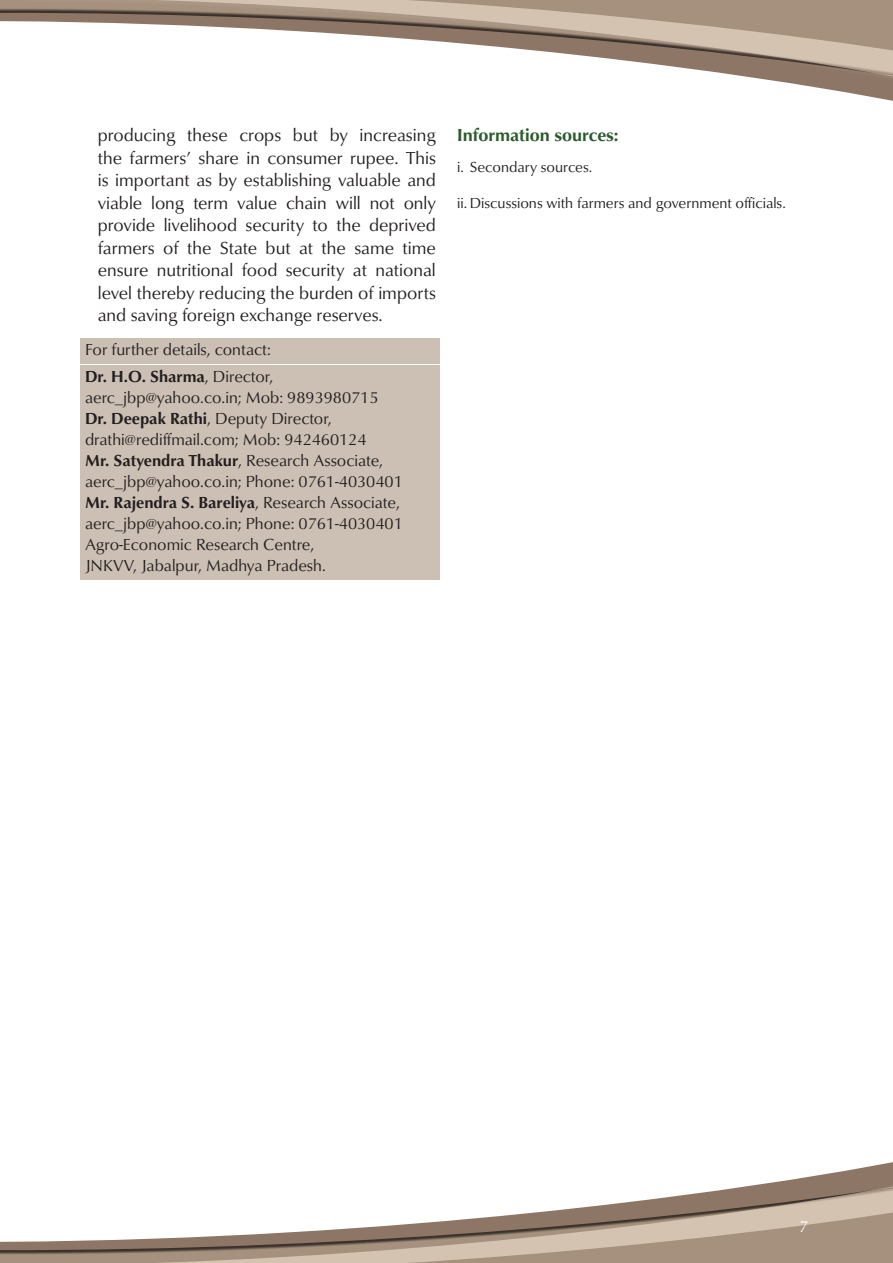
<style>
.page{position:relative;width:893px;height:1263px;background:#fff}
.page>*{position:absolute;margin:0;border:0;box-sizing:border-box;transform-origin:0 0}
.t1{font:18px/22.5px "Classico URW";color:#231f20;text-align:justify}
.Heading_1{font:700 18px "Classico URW";color:#2b5b2d}
.CONTACTION_DETAILS{font:16.5px/21px "Classico URW";color:#231f20}
.t2{font:16.5px "Classico URW";color:#fff}
.t3{font:15px "Classico URW";color:#231f20}
.s1{font-weight:700}
</style>
<div class="page">
<div style="left:0;top:0;width:893px;height:94px;background:#231f20;opacity:.75"></div>
<div style="left:0;top:1168px;width:893px;height:95px;background:#231f20;opacity:.75"></div>
<div style="left:0;top:0;width:893px;height:84px;background:#231f20;opacity:.5"></div>
<svg style="left:0;top:0;width:893px;height:79px"></svg>
<svg style="left:0;top:1184px;width:893px;height:79px"></svg>
<div style="left:81px;top:338px;width:359px;height:25px;background:#ccc0b4"></div>
<div style="left:81px;top:365px;width:359px;height:215px;background:#ccc0b4"></div>
<p class="t1" style="left:98px;top:124px;width:340px">producing these crops but by increasing the farmers’ share in consumer rupee. This is important as by establishing valuable and viable long term value chain will not only provide livelihood security to the deprived farmers of the State but at the same time ensure nutritional food security at national level thereby reducing the burden of imports and saving foreign exchange reserves.</p>
<p class="CONTACTION_DETAILS" style="left:85px;top:339px;width:188px">For further details, contact:</p>
<p class="CONTACTION_DETAILS" style="left:85px;top:366px;width:319px"><span class="s1">Dr. H.O. Sharma</span>, Director, aerc_jbp@yahoo.co.in; Mob: 9893980715<br><span class="s1">Dr. Deepak Rathi</span>, Deputy Director, drathi@rediffmail.com; Mob: 942460124<br><span class="s1">Mr. Satyendra Thakur</span>, Research Associate, aerc_jbp@yahoo.co.in; Phone: 0761-4030401<br><span class="s1">Mr. Rajendra S. Bareliya</span>, Research Associate, aerc_jbp@yahoo.co.in; Phone: 0761-4030401<br>Agro-Economic Research Centre,<br>JNKVV, Jabalpur, Madhya Pradesh.</p>
<p class="Heading_1" style="left:457px;top:124px;width:163px">Information sources:</p>
<p class="t3" style="left:457px;top:158px;width:137px">i. Secondary sources.</p>
<p class="t3" style="left:457px;top:193px;width:330px">ii. Discussions with farmers and government officials.</p>
<p class="t2" style="left:799px;top:1216px;width:11px">7</p>
</div>
